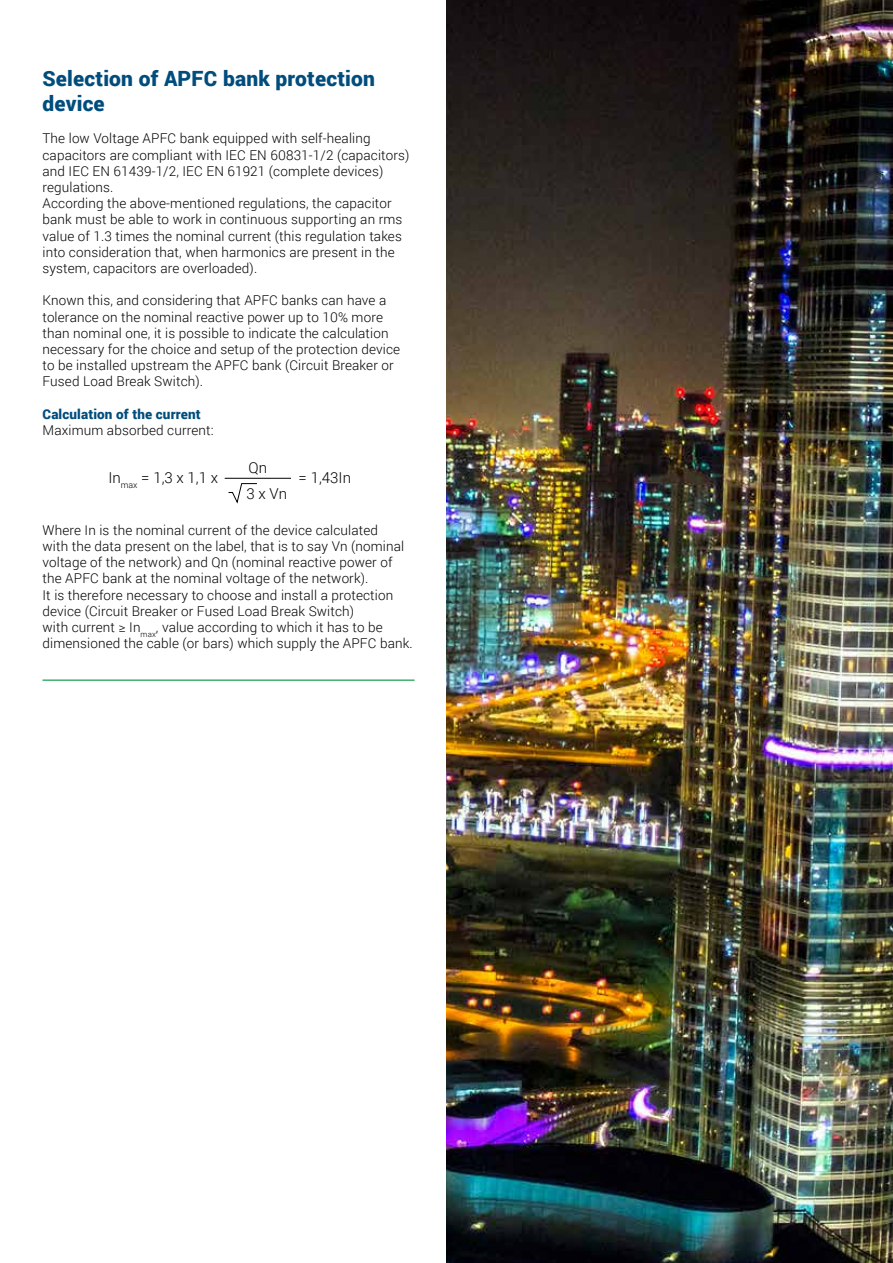
<style>
.page{position:relative;width:893px;height:1263px;background:#fff}
.page>*{position:absolute;margin:0;border:0;box-sizing:border-box;transform-origin:0 0}
.t1{font:900 21px/25.2px "Roboto";letter-spacing:.01em;color:#004d7d}
.t2{font:300 15px/26.2px "Roboto";color:#000}
.t3{font:300 13.5px/16.2px "Roboto";letter-spacing:.01em;color:#000}
.t4{font:900 13.5px "Roboto";letter-spacing:.01em;color:#004d7d}
</style>
<div class="page">
<img style="left:446px;top:0;width:447px;height:1263px">
<svg style="left:228px;top:483px;width:29px;height:21px"></svg>
<hr style="left:225px;top:478px;width:66px;height:1px;background:#000">
<hr style="left:43px;top:679px;width:372px;height:2px;background:#009641">
<h1 class="t1" style="left:43px;top:65px;width:334px">Selection of APFC bank protection device</h1>
<p class="t3" style="left:43px;top:130px;width:368px">The low Voltage APFC bank equipped with self-healing capacitors are compliant with IEC EN 60831-1/2 (capacitors) and IEC EN 61439-1/2, IEC EN 61921 (complete devices) regulations.<br>According the above-mentioned regulations, the capacitor bank must be able to work in continuous supporting an rms value of 1.3 times the nominal current (this regulation takes into consideration that, when harmonics are present in the system, capacitors are overloaded).</p>
<p class="t3" style="left:43px;top:292px;width:359px">Known this, and considering that APFC banks can have a tolerance on the nominal reactive power up to 10% more than nominal one, it is possible to indicate the calculation necessary for the choice and setup of the protection device to be installed upstream the APFC bank (Circuit Breaker or Fused Load Break Switch).</p>
<p class="t4" style="left:43px;top:404px;width:160px">Calculation of the current</p>
<p class="t3" style="left:43px;top:422px;width:173px">Maximum absorbed current:</p>
<p class="t2" style="left:108px;top:464px;width:111px">In<sub>max</sub> = 1,3 x 1,1 x</p>
<p class="t2" style="left:299px;top:464px;width:54px">= 1,43In</p>
<p class="t2" style="left:246px;top:454px;width:42px">Qn<br>3 x Vn</p>
<p class="t3" style="left:43px;top:521px;width:372px">Where In is the nominal current of the device calculated<br>with the data present on the label, that is to say Vn (nominal voltage of the network) and Qn (nominal reactive power of the APFC bank at the nominal voltage of the network).<br>It is therefore necessary to choose and install a protection device (Circuit Breaker or Fused Load Break Switch)<br>with current ≥ In<sub>max</sub>, value according to which it has to be dimensioned the cable (or bars) which supply the APFC bank.</p>
</div>
